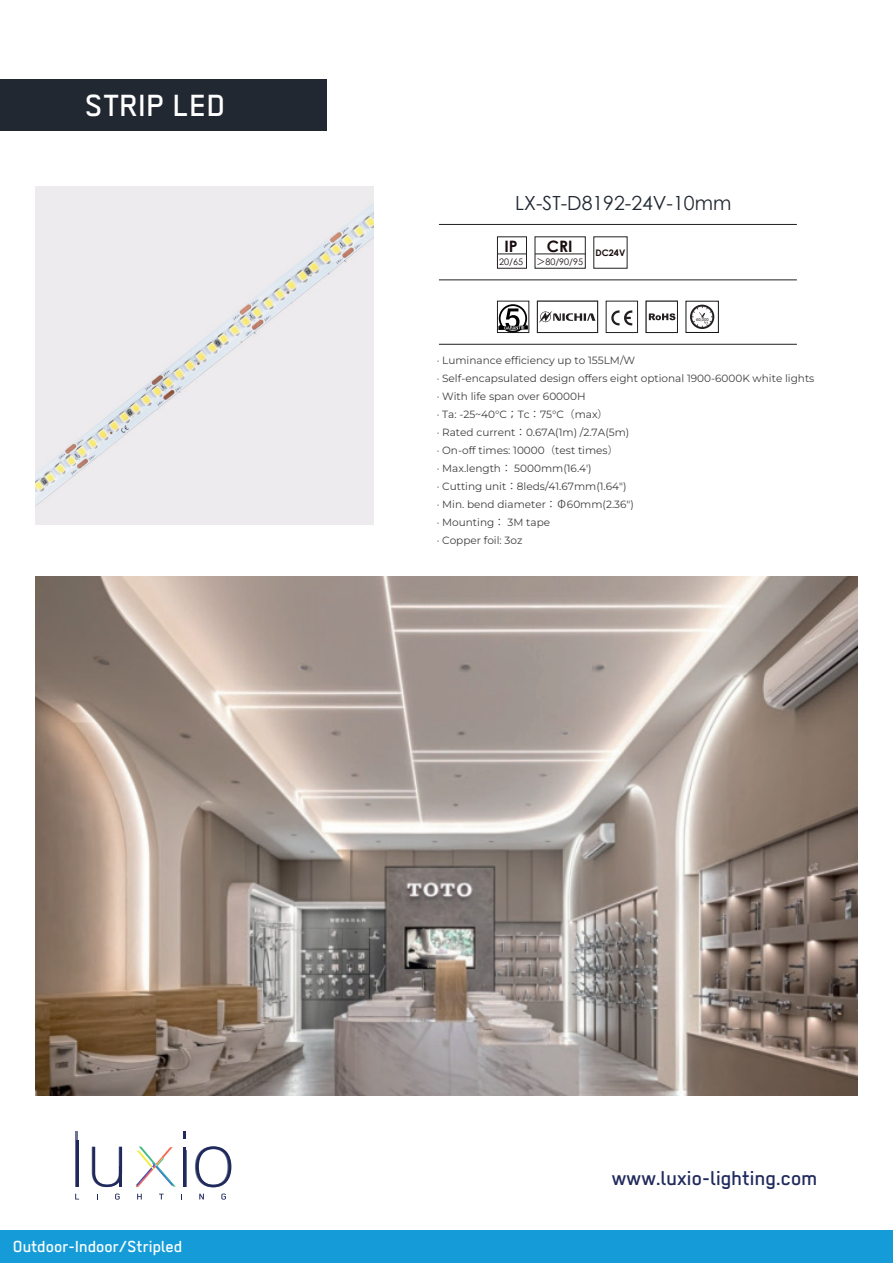
<style>
.page{position:relative;width:893px;height:1263px;background:#fff}
.page>*{position:absolute;margin:0;border:0;box-sizing:border-box;transform-origin:0 0}
.t1{font:500 34.5px "Regular";color:#fff}
.t2{font:500 22.5px "Regular";color:#20295c}
.t3{font:19.5px "Century Gothic";color:#212832}
.t4{font:500 18px "Regular";color:#fff}
.t5{font:700 15.75px "Century Gothic";color:#190d0e}
.t6{font:10.5px/18px "Montserrat";color:#3e3e3f}
.t7{font:9px "Century Gothic";color:#190d0e}
.t8{font:700 9px "Century Gothic";color:#190d0e}
.t9{font:4.5px "Myriad Pro";color:#231f20}
.s1{font-family:"Koz Go Pr 6 N"}
</style>
<div class="page">
<div style="left:0;top:79px;width:327px;height:51px;background:#212832"></div>
<hr style="left:439px;top:344px;width:358px;height:1px;background:#231f20">
<hr style="left:439px;top:279px;width:358px;height:1px;background:#231f20">
<hr style="left:439px;top:224px;width:358px;height:1px;background:#231f20">
<div style="left:606px;top:301px;width:32px;height:32px;border:1px solid #231f20"></div>
<svg style="left:611px;top:310px;width:21px;height:15px"></svg>
<div style="left:646px;top:301px;width:32px;height:32px;border:1px solid #231f20"></div>
<svg style="left:649px;top:313px;width:26px;height:7px"></svg>
<div style="left:497px;top:237px;width:30px;height:31px;border:1px solid #231f20"></div>
<svg style="left:497px;top:254px;width:29px;height:1px"></svg>
<hr style="left:535px;top:254px;width:50px;height:1px;background:#231f20">
<div style="left:686px;top:301px;width:33px;height:32px;border:1px solid #111416"></div>
<svg style="left:690px;top:305px;width:24px;height:24px"></svg>
<div style="left:537px;top:301px;width:61px;height:32px;border:1px solid #231f20"></div>
<svg style="left:539px;top:311px;width:56px;height:12px"></svg>
<div style="left:497px;top:301px;width:32px;height:32px;border:1px solid #231f20"></div>
<svg style="left:498px;top:304px;width:30px;height:28px"></svg>
<svg style="left:136px;top:1147px;width:40px;height:40px"></svg>
<hr style="left:183px;top:1147px;width:2px;height:40px;background:#20295c">
<hr style="left:76px;top:1140px;width:3px;height:47px;background:#20295c">
<hr style="left:75px;top:1131px;width:3px;height:56px;background:#20295c">
<svg style="left:92px;top:1147px;width:30px;height:40px"></svg>
<hr style="left:120px;top:1167px;width:2px;height:20px;background:#20295c">
<hr style="left:184px;top:1150px;width:2px;height:37px;background:#20295c">
<svg style="left:183px;top:1131px;width:2px;height:8px"></svg>
<svg style="left:195px;top:1146px;width:36px;height:41px"></svg>
<svg style="left:75px;top:1194px;width:4px;height:5px"></svg>
<svg style="left:115px;top:1193px;width:5px;height:6px"></svg>
<svg style="left:137px;top:1194px;width:5px;height:5px"></svg>
<svg style="left:159px;top:1194px;width:5px;height:5px"></svg>
<svg style="left:199px;top:1194px;width:5px;height:5px"></svg>
<svg style="left:221px;top:1193px;width:5px;height:6px"></svg>
<div style="left:1px;top:1230px;width:892px;height:33px;background:#159cd8"></div>
<img style="left:35px;top:187px;width:338px;height:338px">
<img style="left:35px;top:576px;width:823px;height:519px">
<h1 class="t1" style="left:85px;top:86px;width:142px">STRIP LED</h1>
<h3 class="t3" style="left:515px;top:189px;width:218px">LX-ST-D8192-24V-10mm</h3>
<h3 class="t5" style="left:505px;top:234px;width:15px">IP</h3>
<p class="t7" style="left:499px;top:255px;width:25px">20/65</p>
<h3 class="t5" style="left:547px;top:234px;width:27px">CRI</h3>
<p class="t7" style="left:536px;top:255px;width:48px"><span class="s1">＞</span>80/90/95</p>
<p class="t8" style="left:596px;top:246px;width:31px">DC24V</p>
<p class="t9" style="left:696px;top:317px;width:14px">60,000</p>
<p class="t6" style="left:437px;top:351px;width:379px">· Luminance efficiency up to 155LM/W<br>· Self-encapsulated design offers eight optional 1900-6000K white lights · With life span over 60000H<br>· Ta: -25~40°C<span class="s1">；</span>Tc<span class="s1">：</span>75°C<span class="s1">（</span>max<span class="s1">）<br></span>· Rated current<span class="s1">：</span>0.67A(1m) /2.7A(5m)<br>· On-off times: 10000<span class="s1">（</span>test times<span class="s1">）<br></span>· Max.length<span class="s1">：</span> 5000mm(16.4′)<br>· Cutting unit<span class="s1">：</span>8leds/41.67mm(1.64")<br>· Min. bend diameter<span class="s1">：Φ</span>60mm(2.36")<br>· Mounting<span class="s1">：</span> 3M tape<br>· Copper foil: 3oz</p>
<h3 class="t4" style="left:13px;top:1236px;width:171px">Outdoor-Indoor/Stripled</h3>
<h2 class="t2" style="left:612px;top:1165px;width:207px">www.luxio-lighting.com</h2>
</div>
